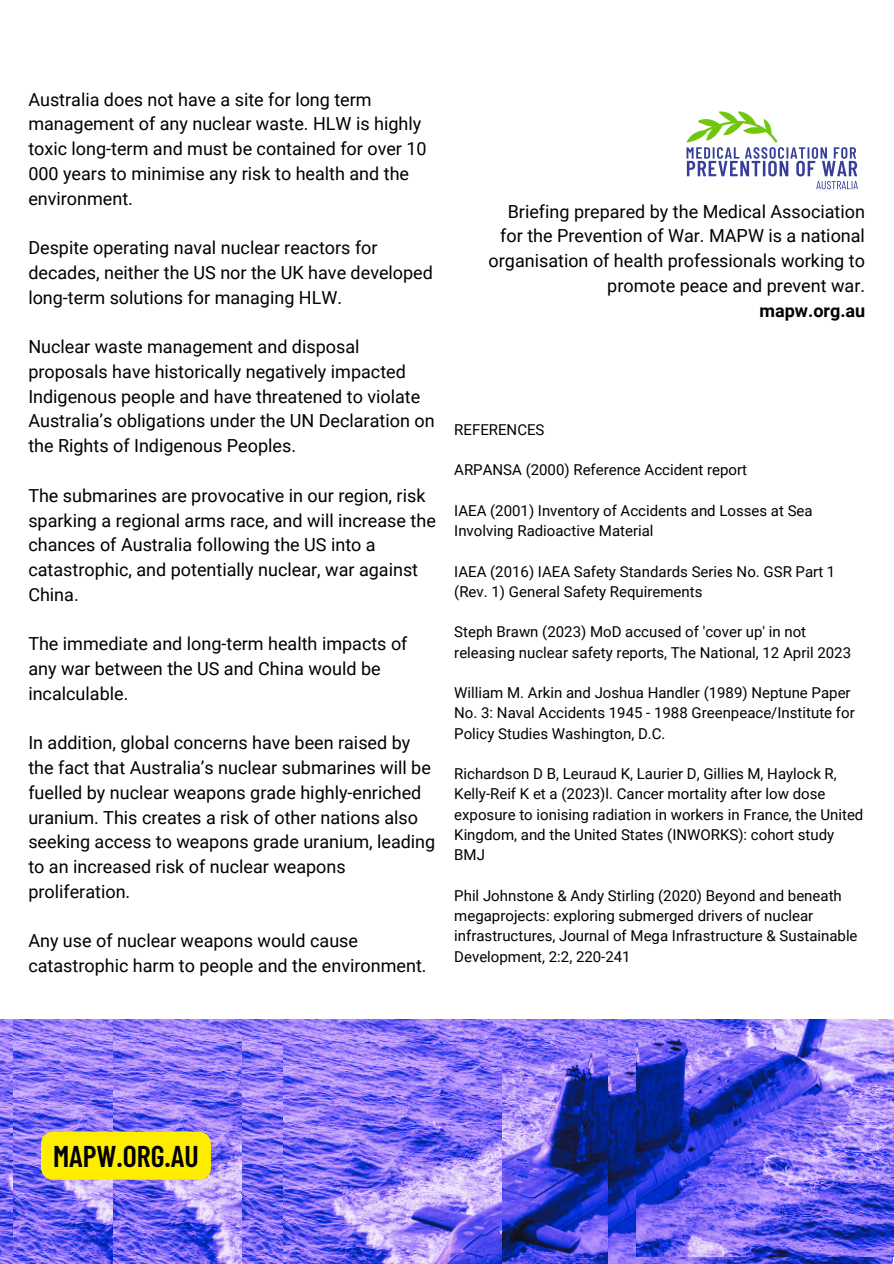
<style>
.page{position:relative;width:894px;height:1264px;background:#fff}
.page>*{position:absolute;margin:0;border:0;box-sizing:border-box;transform-origin:0 0}
.t1{font:600 30px "Barlow Condensed";color:#000}
.t2{font:18px/24.8px "Roboto";color:#000}
.t3{font:15px/20.2px "Roboto";color:#000}
.s1{font-weight:700}
</style>
<div class="page">
<img style="left:0;top:1019px;width:13px;height:244px">
<img style="left:13px;top:1019px;width:101px;height:244px">
<img style="left:114px;top:1019px;width:128px;height:244px">
<img style="left:242px;top:1019px;width:650px;height:244px">
<img style="left:283px;top:1044px;width:218px;height:219px">
<img style="left:608px;top:1037px;width:283px;height:226px">
<img style="left:636px;top:1019px;width:257px;height:237px">
<svg style="left:686px;top:111px;width:171px;height:78px"></svg>
<div style="left:41px;top:1131px;width:170px;height:48px;background:#ffed00"></div>
<h3 class="t2" style="left:28px;top:87px;width:399px">Australia does not have a site for long term management of any nuclear waste. HLW is highly toxic long-term and must be contained for over 10<br>000 years to minimise any risk to health and the environment.</h3>
<h3 class="t2" style="left:28px;top:235px;width:406px">Despite operating naval nuclear reactors for decades, neither the US nor the UK have developed long-term solutions for managing HLW.</h3>
<h3 class="t2" style="left:28px;top:334px;width:407px">Nuclear waste management and disposal proposals have historically negatively impacted Indigenous people and have threatened to violate Australia’s obligations under the UN Declaration on the Rights of Indigenous Peoples.</h3>
<h3 class="t2" style="left:28px;top:483px;width:409px">The submarines are provocative in our region, risk sparking a regional arms race, and will increase the chances of Australia following the US into a catastrophic, and potentially nuclear, war against China.</h3>
<h3 class="t2" style="left:28px;top:631px;width:380px">The immediate and long-term health impacts of any war between the US and China would be incalculable.</h3>
<h3 class="t2" style="left:28px;top:730px;width:408px">In addition, global concerns have been raised by the fact that Australia’s nuclear submarines will be fuelled by nuclear weapons grade highly-enriched uranium. This creates a risk of other nations also seeking access to weapons grade uranium, leading to an increased risk of nuclear weapons proliferation.</h3>
<h3 class="t2" style="left:28px;top:928px;width:399px">Any use of nuclear weapons would cause catastrophic harm to people and the environment.</h3>
<p class="t2" style="left:488px;top:199px;width:378px;text-align:right">Briefing prepared by the Medical Association for the Prevention of War. MAPW is a national organisation of health professionals working to promote peace and prevent war.<br><span class="s1">mapw.org.au</span></p>
<p class="t3" style="left:454px;top:419px;width:92px">REFERENCES</p>
<p class="t3" style="left:454px;top:460px;width:294px">ARPANSA (2000) Reference Accident report</p>
<p class="t3" style="left:454px;top:500px;width:360px">IAEA (2001) Inventory of Accidents and Losses at Sea<br>Involving Radioactive Material</p>
<p class="t3" style="left:454px;top:561px;width:382px">IAEA (2016) IAEA Safety Standards Series No. GSR Part 1 (Rev. 1) General Safety Requirements</p>
<p class="t3" style="left:454px;top:622px;width:398px">Steph Brawn (2023) MoD accused of 'cover up' in not releasing nuclear safety reports, The National, 12 April 2023</p>
<p class="t3" style="left:454px;top:683px;width:402px">William M. Arkin and Joshua Handler (1989) Neptune Paper<br>No. 3: Naval Accidents 1945 - 1988 Greenpeace/Institute for<br>Policy Studies Washington, D.C.</p>
<p class="t3" style="left:454px;top:764px;width:410px">Richardson D B, Leuraud K, Laurier D, Gillies M, Haylock R, Kelly-Reif K et a (2023)l. Cancer mortality after low dose exposure to ionising radiation in workers in France, the United Kingdom, and the United States (INWORKS): cohort study BMJ</p>
<p class="t3" style="left:454px;top:885px;width:404px">Phil Johnstone &amp; Andy Stirling (2020) Beyond and beneath megaprojects: exploring submerged drivers of nuclear infrastructures, Journal of Mega Infrastructure &amp; Sustainable Development, 2:2, 220-241</p>
<p class="t1" style="left:53px;top:1136px;width:147px">MAPW.ORG.AU</p>
</div>
